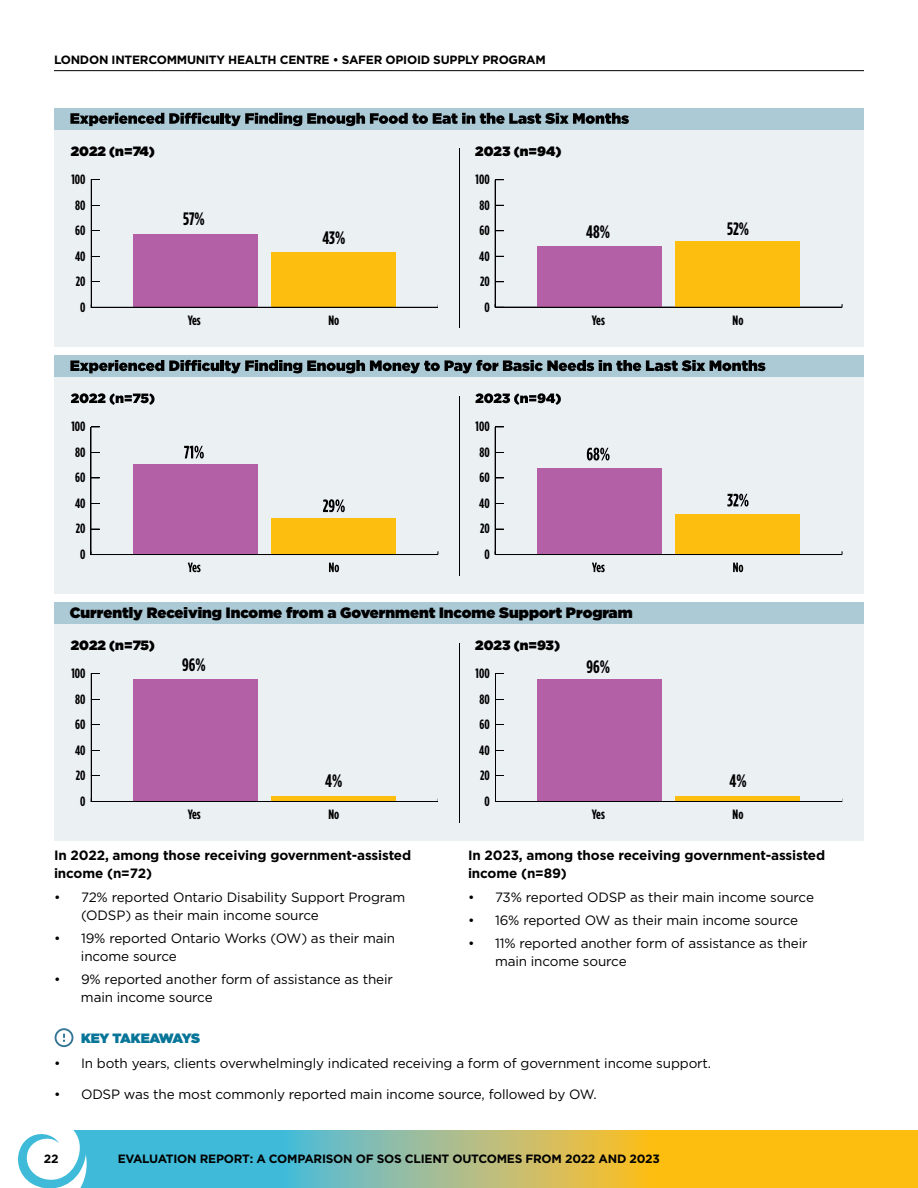
<style>
.page{position:relative;width:918px;height:1188px;background:#fff}
.page>*{position:absolute;margin:0;border:0;box-sizing:border-box;transform-origin:0 0}
.t1{font:700 18px "Gotham Condensed";color:#000}
.t2{font:900 15px "Gotham";color:#000}
.Body_Copy{font:13.5px/18px "Gotham";letter-spacing:-.01em;color:#000}
.Body_Copy-2{font:700 13.5px/18px "Gotham";letter-spacing:-.01em;color:#000}
.t3{font:700 13.5px "Gotham Condensed";color:#000}
.t4{font:900 13.5px "Gotham";color:#000}
.Sub_subs{font:900 13.5px "Gotham";letter-spacing:-.025em;color:#077598}
.t5{font:700 12px "Gotham";letter-spacing:-.02em;color:#000}
</style>
<div class="page">
<svg style="left:87px;top:1131px;width:831px;height:57px;background:#adbc72"></svg>
<hr style="left:54px;top:70px;width:810px;height:1px;background:#000">
<svg style="left:18px;top:1130px;width:69px;height:58px"></svg>
<div style="left:54px;top:108px;width:810px;height:238px;background:#ebf0f3"></div>
<div style="left:54px;top:108px;width:810px;height:21px;background:#acc9d6"></div>
<hr style="left:91px;top:180px;width:1px;height:127px;background:#000">
<div style="left:271px;top:252px;width:125px;height:55px;background:#febe10"></div>
<div style="left:133px;top:235px;width:125px;height:72px;background:#b360a6"></div>
<hr style="left:460px;top:149px;width:1px;height:179px;background:#000">
<svg style="left:70px;top:113px;width:149px;height:13px"></svg>
<hr style="left:220px;top:113px;width:4px;height:11px;background:#000">
<svg style="left:225px;top:113px;width:404px;height:13px"></svg>
<hr style="left:91px;top:307px;width:347px;height:1px;background:#000">
<hr style="left:495px;top:180px;width:1px;height:127px;background:#000">
<div style="left:676px;top:241px;width:124px;height:66px;background:#febe10"></div>
<div style="left:537px;top:246px;width:125px;height:61px;background:#b360a6"></div>
<hr style="left:495px;top:307px;width:347px;height:1px;background:#000">
<div style="left:54px;top:355px;width:810px;height:239px;background:#ebf0f3"></div>
<div style="left:54px;top:355px;width:810px;height:21px;background:#acc9d6"></div>
<svg style="left:71px;top:393px;width:84px;height:12px"></svg>
<svg style="left:475px;top:393px;width:86px;height:12px"></svg>
<hr style="left:91px;top:427px;width:1px;height:128px;background:#000">
<div style="left:271px;top:518px;width:125px;height:37px;background:#febe10"></div>
<div style="left:133px;top:464px;width:125px;height:91px;background:#b360a6"></div>
<svg style="left:329px;top:563px;width:10px;height:9px"></svg>
<hr style="left:460px;top:396px;width:1px;height:179px;background:#000">
<svg style="left:70px;top:360px;width:149px;height:13px"></svg>
<hr style="left:220px;top:360px;width:4px;height:11px;background:#000">
<svg style="left:225px;top:360px;width:540px;height:13px"></svg>
<svg style="left:184px;top:446px;width:20px;height:13px"></svg>
<svg style="left:323px;top:499px;width:22px;height:13px"></svg>
<hr style="left:91px;top:554px;width:347px;height:1px;background:#000">
<svg style="left:188px;top:563px;width:13px;height:9px"></svg>
<hr style="left:495px;top:427px;width:1px;height:128px;background:#000">
<div style="left:676px;top:514px;width:124px;height:41px;background:#febe10"></div>
<div style="left:537px;top:468px;width:125px;height:87px;background:#b360a6"></div>
<svg style="left:733px;top:563px;width:10px;height:9px"></svg>
<svg style="left:587px;top:448px;width:23px;height:13px"></svg>
<svg style="left:727px;top:494px;width:22px;height:13px"></svg>
<hr style="left:495px;top:554px;width:347px;height:1px;background:#000">
<svg style="left:592px;top:563px;width:13px;height:9px"></svg>
<div style="left:54px;top:602px;width:810px;height:238px;background:#ebf0f3"></div>
<div style="left:54px;top:602px;width:810px;height:21px;background:#acc9d6"></div>
<hr style="left:91px;top:674px;width:1px;height:127px;background:#000">
<div style="left:271px;top:796px;width:125px;height:5px;background:#febe10"></div>
<div style="left:133px;top:679px;width:125px;height:122px;background:#b360a6"></div>
<hr style="left:460px;top:643px;width:1px;height:179px;background:#000">
<hr style="left:91px;top:801px;width:347px;height:1px;background:#000">
<hr style="left:495px;top:674px;width:1px;height:127px;background:#000">
<div style="left:676px;top:796px;width:124px;height:5px;background:#febe10"></div>
<div style="left:537px;top:679px;width:125px;height:122px;background:#b360a6"></div>
<hr style="left:495px;top:801px;width:347px;height:1px;background:#000">
<svg style="left:55px;top:1028px;width:18px;height:19px"></svg>
<p class="t5" style="left:54px;top:51px;width:493px">LONDON INTERCOMMUNITY HEALTH CENTRE • SAFER OPIOID SUPPLY PROGRAM</p>
<p class="t4" style="left:71px;top:141px;width:86px">2022 (n=74)</p>
<p class="t4" style="left:475px;top:141px;width:88px">2023 (n=94)</p>
<p class="t3" style="left:72px;top:172px;width:16px">100</p>
<p class="t3" style="left:476px;top:172px;width:16px">100</p>
<p class="t3" style="left:75px;top:197px;width:12px">80</p>
<p class="t3" style="left:479px;top:197px;width:12px">80</p>
<p class="t3" style="left:75px;top:223px;width:12px">60</p>
<h1 class="t1" style="left:183px;top:208px;width:23px">57%</h1>
<h1 class="t1" style="left:322px;top:227px;width:25px">43%</h1>
<p class="t3" style="left:479px;top:223px;width:12px">60</p>
<h1 class="t1" style="left:586px;top:222px;width:25px">48%</h1>
<h1 class="t1" style="left:727px;top:218px;width:24px">52%</h1>
<p class="t3" style="left:75px;top:248px;width:12px">40</p>
<p class="t3" style="left:479px;top:248px;width:12px">40</p>
<p class="t3" style="left:76px;top:274px;width:11px">20</p>
<p class="t3" style="left:480px;top:274px;width:11px">20</p>
<p class="t3" style="left:80px;top:299px;width:7px">0</p>
<p class="t3" style="left:484px;top:299px;width:7px">0</p>
<p class="t3" style="left:188px;top:312px;width:14px">Yes</p>
<p class="t3" style="left:328px;top:312px;width:12px">No</p>
<p class="t3" style="left:592px;top:312px;width:14px">Yes</p>
<p class="t3" style="left:733px;top:312px;width:12px">No</p>
<p class="t3" style="left:72px;top:419px;width:16px">100</p>
<p class="t3" style="left:476px;top:419px;width:16px">100</p>
<p class="t3" style="left:75px;top:444px;width:12px">80</p>
<p class="t3" style="left:479px;top:444px;width:12px">80</p>
<p class="t3" style="left:75px;top:470px;width:12px">60</p>
<p class="t3" style="left:479px;top:470px;width:12px">60</p>
<p class="t3" style="left:75px;top:495px;width:12px">40</p>
<p class="t3" style="left:479px;top:495px;width:12px">40</p>
<p class="t3" style="left:76px;top:521px;width:11px">20</p>
<p class="t3" style="left:480px;top:521px;width:11px">20</p>
<p class="t3" style="left:80px;top:546px;width:7px">0</p>
<p class="t3" style="left:484px;top:546px;width:7px">0</p>
<p class="t2" style="left:70px;top:602px;width:564px">Currently Receiving Income from a Government Income Support Program</p>
<h1 class="t1" style="left:182px;top:654px;width:25px">96%</h1>
<p class="t4" style="left:71px;top:635px;width:86px">2022 (n=75)</p>
<p class="t4" style="left:475px;top:635px;width:86px">2023 (n=93)</p>
<h1 class="t1" style="left:586px;top:656px;width:25px">96%</h1>
<p class="t3" style="left:72px;top:666px;width:16px">100</p>
<p class="t3" style="left:476px;top:666px;width:16px">100</p>
<p class="t3" style="left:75px;top:691px;width:12px">80</p>
<p class="t3" style="left:479px;top:691px;width:12px">80</p>
<p class="t3" style="left:75px;top:717px;width:12px">60</p>
<p class="t3" style="left:479px;top:717px;width:12px">60</p>
<p class="t3" style="left:75px;top:742px;width:12px">40</p>
<p class="t3" style="left:479px;top:742px;width:12px">40</p>
<p class="t3" style="left:76px;top:768px;width:11px">20</p>
<h1 class="t1" style="left:325px;top:770px;width:19px">4%</h1>
<p class="t3" style="left:480px;top:768px;width:11px">20</p>
<h1 class="t1" style="left:729px;top:770px;width:19px">4%</h1>
<p class="t3" style="left:80px;top:793px;width:7px">0</p>
<p class="t3" style="left:484px;top:793px;width:7px">0</p>
<p class="t3" style="left:188px;top:806px;width:14px">Yes</p>
<p class="t3" style="left:328px;top:806px;width:12px">No</p>
<p class="t3" style="left:592px;top:806px;width:14px">Yes</p>
<p class="t3" style="left:733px;top:806px;width:12px">No</p>
<p class="Body_Copy-2" style="left:54px;top:846px;width:359px">In 2022, among those receiving government-assisted income (n=72)</p>
<p class="Body_Copy" style="left:81px;top:888px;width:326px;text-indent:-27px">• 72% reported Ontario Disability Support Program (ODSP) as their main income source</p>
<p class="Body_Copy" style="left:81px;top:929px;width:316px;text-indent:-27px">• 19% reported Ontario Works (OW) as their main income source</p>
<p class="Body_Copy" style="left:81px;top:970px;width:313px;text-indent:-27px">• 9% reported another form of assistance as their main income source</p>
<p class="Body_Copy-2" style="left:468px;top:846px;width:359px">In 2023, among those receiving government-assisted income (n=89)</p>
<p class="Body_Copy" style="left:468px;top:888px;width:347px">• 73% reported ODSP as their main income source</p>
<p class="Body_Copy" style="left:468px;top:911px;width:332px">• 16% reported OW as their main income source</p>
<p class="Body_Copy" style="left:495px;top:934px;width:314px;text-indent:-27px">• 11% reported another form of assistance as their main income source</p>
<p class="Sub_subs" style="left:81px;top:1029px;width:121px">KEY TAKEAWAYS</p>
<p class="Body_Copy" style="left:54px;top:1054px;width:659px">• In both years, clients overwhelmingly indicated receiving a form of government income support.</p>
<p class="Body_Copy" style="left:54px;top:1085px;width:544px">• ODSP was the most commonly reported main income source, followed by OW.</p>
<p class="t5" style="left:44px;top:1151px;width:16px">22</p>
<p class="t5" style="left:118px;top:1151px;width:544px">EVALUATION REPORT: A COMPARISON OF SOS CLIENT OUTCOMES FROM 2022 AND 2023</p>
</div>
